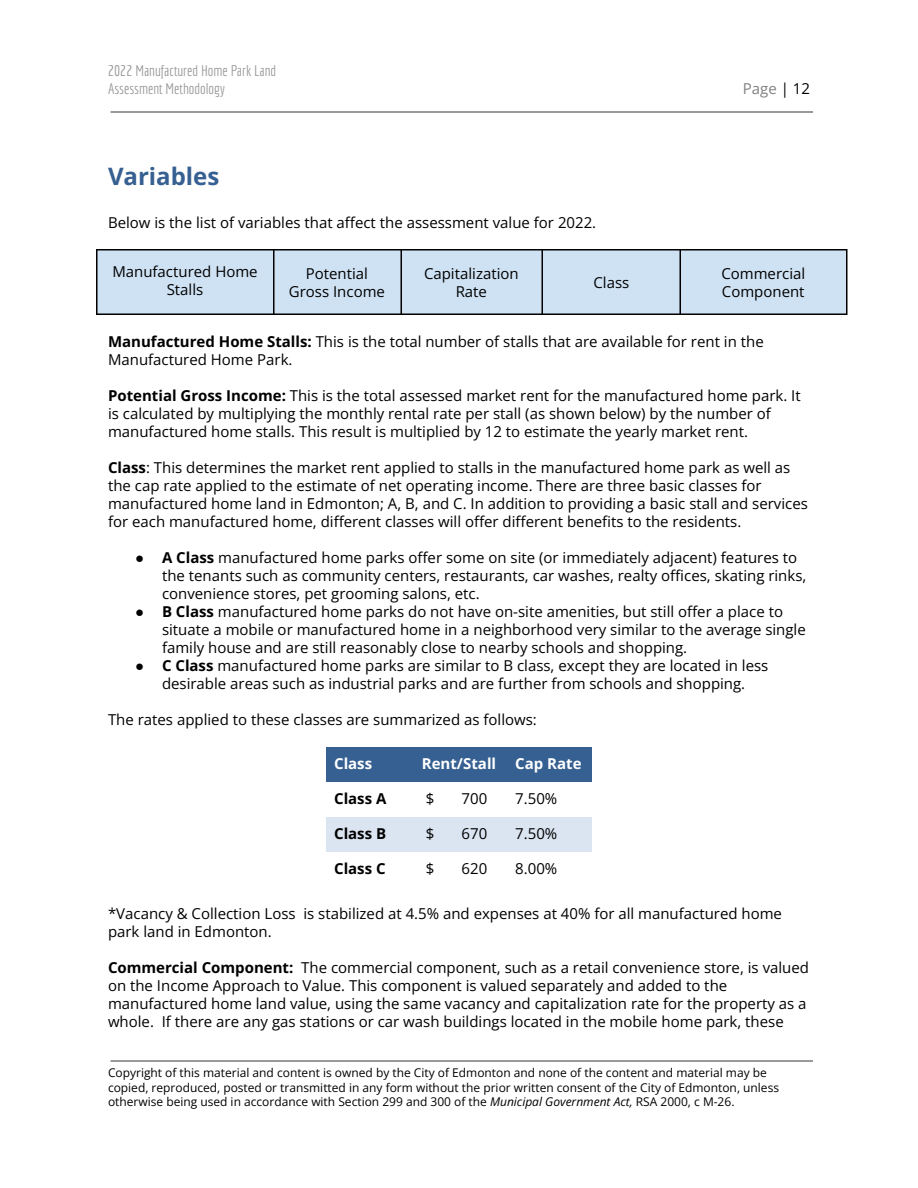
<style>
.page{position:relative;width:918px;height:1188px;background:#fff}
.page>*{position:absolute;margin:0;border:0;box-sizing:border-box;transform-origin:0 0}
.t1{font:700 24px "Open Sans";color:#366091}
.t2{font:15px/18px "Open Sans";color:#000}
.t3{font:15px/18px "Economica";color:#999}
.t4{font:700 15px "Open Sans";color:#fff}
.t5{font:700 15px "Open Sans";color:#000}
.t6{font:15px "Open Sans";color:#808080}
.t7{font:12px/14.7px "Open Sans";color:#000}
.s1{color:#000}
.s2{font-weight:700}
.s3{font-family:"Arial"}
.s4{font-style:italic}
</style>
<div class="page">
<div style="left:97px;top:250px;width:176px;height:64px;background:#cfe2f3"></div>
<div style="left:273px;top:250px;width:127px;height:64px;background:#cfe2f3"></div>
<div style="left:400px;top:250px;width:142px;height:64px;background:#cfe2f3"></div>
<div style="left:542px;top:250px;width:139px;height:64px;background:#cfe2f3"></div>
<div style="left:681px;top:250px;width:165px;height:64px;background:#cfe2f3"></div>
<div style="left:326px;top:747px;width:88px;height:35px;background:#366091"></div>
<div style="left:414px;top:747px;width:93px;height:35px;background:#366091"></div>
<div style="left:507px;top:747px;width:85px;height:35px;background:#366091"></div>
<div style="left:326px;top:817px;width:88px;height:35px;background:#dbe5f1"></div>
<div style="left:414px;top:817px;width:93px;height:35px;background:#dbe5f1"></div>
<div style="left:507px;top:817px;width:85px;height:35px;background:#dbe5f1"></div>
<hr style="left:96px;top:249px;width:2px;height:66px;background:#000">
<hr style="left:273px;top:249px;width:1px;height:66px;background:#000">
<hr style="left:400px;top:249px;width:2px;height:66px;background:#000">
<hr style="left:541px;top:249px;width:2px;height:66px;background:#000">
<hr style="left:679px;top:249px;width:2px;height:66px;background:#000">
<hr style="left:846px;top:249px;width:2px;height:66px;background:#000">
<hr style="left:96px;top:249px;width:750px;height:2px;background:#000">
<hr style="left:96px;top:313px;width:750px;height:2px;background:#000">
<p class="t3" style="left:108px;top:62px;width:170px">2022 Manufactured Home Park Land<br>Assessment Methodology</p>
<p class="t6" style="left:743px;top:78px;width:69px">Page <span class="s1">| 12</span></p>
<h1 class="t1" style="left:108px;top:159px;width:113px">Variables</h1>
<p class="t2" style="left:108px;top:213px;width:490px">Below is the list of variables that affect the assessment value for 2022.</p>
<p class="t2" style="left:112px;top:262px;width:147px;text-align:center">Manufactured Home<br>Stalls</p>
<p class="t2" style="left:289px;top:264px;width:98px;text-align:center">Potential<br>Gross Income</p>
<p class="t2" style="left:424px;top:264px;width:96px;text-align:center">Capitalization<br>Rate</p>
<p class="t2" style="left:594px;top:273px;width:37px">Class</p>
<p class="t2" style="left:721px;top:264px;width:85px">Commercial<br>Component</p>
<p class="t2" style="left:108px;top:333px;width:657px"><span class="s2">Manufactured Home Stalls:</span> This is the total number of stalls that are available for rent in the<br>Manufactured Home Park.</p>
<p class="t2" style="left:108px;top:387px;width:694px"><span class="s2">Potential Gross Income:</span> This is the total assessed market rent for the manufactured home park. It is calculated by multiplying the monthly rental rate per stall (as shown below) by the number of manufactured home stalls. This result is multiplied by 12 to estimate the yearly market rent.</p>
<p class="t2" style="left:108px;top:459px;width:701px"><span class="s2">Class</span>: This determines the market rent applied to stalls in the manufactured home park as well as the cap rate applied to the estimate of net operating income. There are three basic classes for manufactured home land in Edmonton; A, B, and C. In addition to providing a basic stall and services for each manufactured home, different classes will offer different benefits to the residents.</p>
<p class="t2" style="left:162px;top:549px;width:646px;text-indent:-27px"><span class="s3">●</span> <span class="s2">A Class</span> manufactured home parks offer some on site (or immediately adjacent) features to the tenants such as community centers, restaurants, car washes, realty offices, skating rinks, convenience stores, pet grooming salons, etc.</p>
<p class="t2" style="left:162px;top:603px;width:645px;text-indent:-27px"><span class="s3">●</span> <span class="s2">B Class</span> manufactured home parks do not have on-site amenities, but still offer a place to situate a mobile or manufactured home in a neighborhood very similar to the average single family house and are still reasonably close to nearby schools and shopping.</p>
<p class="t2" style="left:135px;top:657px;width:635px;text-align:center"><span class="s3">●</span> <span class="s2">C Class</span> manufactured home parks are similar to B class, except they are located in less desirable areas such as industrial parks and are further from schools and shopping.</p>
<p class="t2" style="left:108px;top:711px;width:430px">The rates applied to these classes are summarized as follows:</p>
<p class="t4" style="left:334px;top:753px;width:40px">Class</p>
<p class="t4" style="left:422px;top:753px;width:76px">Rent/Stall</p>
<p class="t4" style="left:515px;top:753px;width:68px">Cap Rate</p>
<p class="t5" style="left:334px;top:788px;width:54px">Class A</p>
<p class="t2" style="left:426px;top:789px;width:10px">$</p>
<p class="t2" style="left:462px;top:789px;width:27px">700</p>
<p class="t2" style="left:515px;top:789px;width:44px">7.50%</p>
<p class="t5" style="left:334px;top:823px;width:54px">Class B</p>
<p class="t2" style="left:426px;top:824px;width:10px">$</p>
<p class="t2" style="left:462px;top:824px;width:27px">670</p>
<p class="t2" style="left:515px;top:824px;width:44px">7.50%</p>
<p class="t5" style="left:334px;top:858px;width:53px">Class C</p>
<p class="t2" style="left:426px;top:859px;width:10px">$</p>
<p class="t2" style="left:462px;top:859px;width:27px">620</p>
<p class="t2" style="left:515px;top:859px;width:44px">8.00%</p>
<p class="t2" style="left:108px;top:904px;width:676px">*Vacancy &amp; Collection Loss is stabilized at 4.5% and expenses at 40% for all manufactured home park land in Edmonton.</p>
<p class="t2" style="left:108px;top:958px;width:703px"><span class="s2">Commercial Component:</span> The commercial component, such as a retail convenience store, is valued on the Income Approach to Value. This component is valued separately and added to the manufactured home land value, using the same vacancy and capitalization rate for the property as a whole. If there are any gas stations or car wash buildings located in the mobile home park, these</p>
<p class="t7" style="left:108px;top:1065px;width:673px">Copyright of this material and content is owned by the City of Edmonton and none of the content and material may be copied, reproduced, posted or transmitted in any form without the prior written consent of the City of Edmonton, unless otherwise being used in accordance with Section 299 and 300 of the <span class="s4">Municipal Government Act,</span> RSA 2000, c M-26.</p>
</div>
